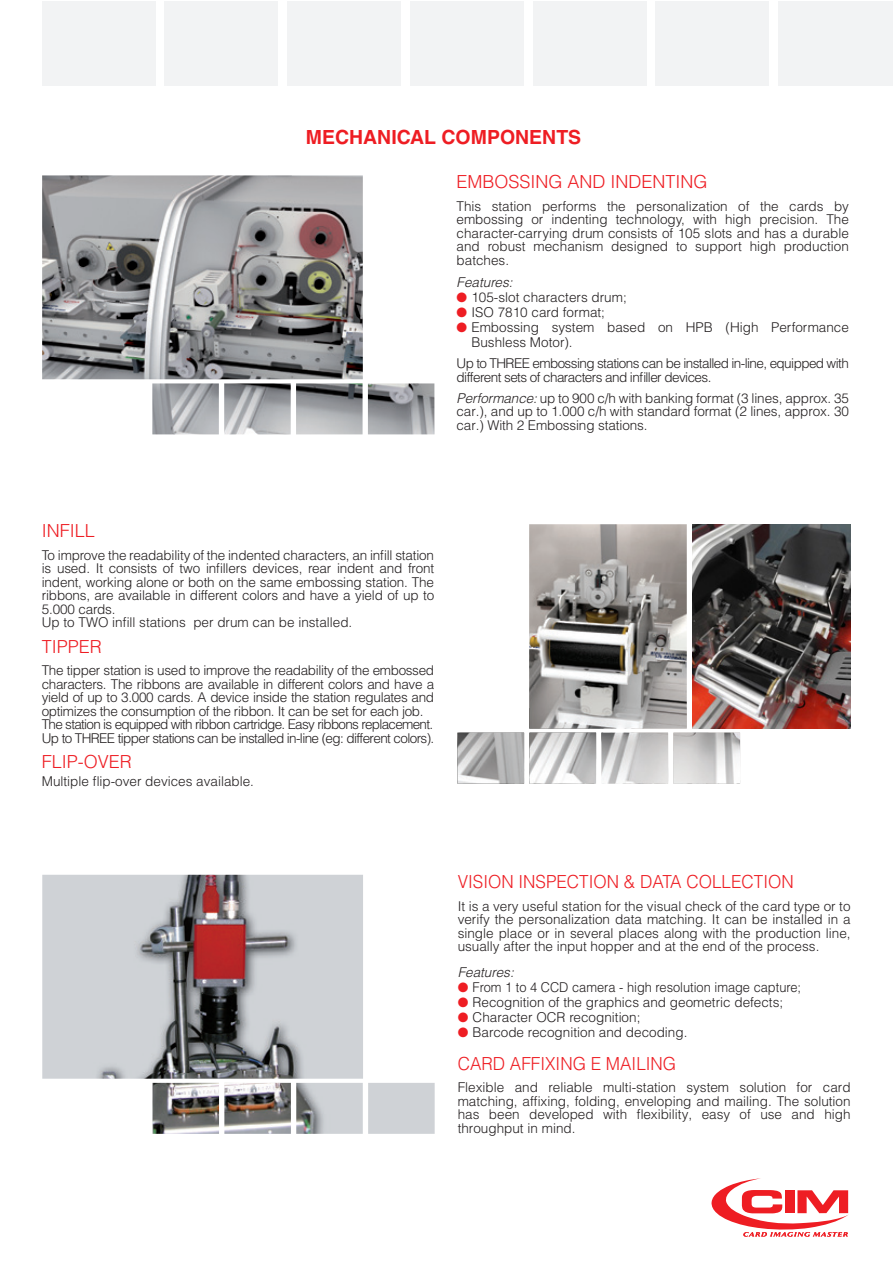
<style>
.page{position:relative;width:893px;height:1263px;background:#fff}
.page>*{position:absolute;margin:0;border:0;box-sizing:border-box;transform-origin:0 0}
.t1{font:700 19.5px "Helvetica LT Std";color:#ee1d23}
.t2{font:300 18px "Helvetica LT Std";color:#ee1d23;scale:.95 1}
.t3{font:300 18px "Helvetica LT Std";color:#ee1d23}
.t4{font:300 13.5px/13.5px "Helvetica LT Std";letter-spacing:-.01em;color:#231f20;text-align:justify}
.t5{font:300 13.5px/13.5px "Helvetica LT Std";letter-spacing:-.04em;color:#231f20}
.t6{font:300 13.5px "Helvetica LT Std";letter-spacing:-.01em;color:#231f20;scale:.95 1}
.t7{font:italic 300 13.5px "Helvetica LT Std";color:#231f20}
.s1{color:#ee1d23}
.s2{font-style:italic}
</style>
<div class="page">
<div style="left:42px;top:1px;width:114px;height:84px;background:#f2f3f4"></div>
<div style="left:165px;top:1px;width:113px;height:84px;background:#f2f3f4"></div>
<div style="left:287px;top:1px;width:114px;height:84px;background:#f2f3f4"></div>
<div style="left:410px;top:1px;width:113px;height:84px;background:#f2f3f4"></div>
<div style="left:533px;top:1px;width:113px;height:84px;background:#f2f3f4"></div>
<div style="left:655px;top:1px;width:114px;height:84px;background:#f2f3f4"></div>
<div style="left:778px;top:1px;width:115px;height:84px;background:#f2f3f4"></div>
<svg style="left:711px;top:1178px;width:138px;height:58px"></svg>
<img style="left:42px;top:875px;width:393px;height:259px">
<img style="left:42px;top:175px;width:392px;height:259px">
<img style="left:457px;top:524px;width:283px;height:260px">
<img style="left:692px;top:524px;width:158px;height:204px">
<h1 class="t1" style="left:306px;top:126px;width:277px">MECHANICAL COMPONENTS</h1>
<h2 class="t3" style="left:457px;top:171px;width:253px">EMBOSSING AND INDENTING</h2>
<p class="t4" style="left:457px;top:199px;width:394px">This station performs the personalization of the cards by embossing or indenting technology, with high precision. The character-carrying drum consists of 105 slots and has a durable and robust mechanism designed to support high production batches.</p>
<p class="t7" style="left:457px;top:274px;width:58px">Features:</p>
<p class="t4" style="left:457px;top:291px;width:172px"><span class="s1">●</span> 105-slot characters drum;</p>
<p class="t4" style="left:457px;top:306px;width:150px"><span class="s1">●</span> ISO 7810 card format;</p>
<p class="t4" style="left:471px;top:320px;width:379px;line-height:15px;text-indent:-15px"><span class="s1">●</span> Embossing system based on HPB (High Performance<br>Bushless Motor).</p>
<p class="t5" style="left:457px;top:357px;width:394px">Up to THREE embossing stations can be installed in-line, equipped with different sets of characters and infiller devices.</p>
<p class="t4" style="left:457px;top:391px;width:394px"><span class="s2">Performance:</span> up to 900 c/h with banking format (3 lines, approx. 35 car.), and up to 1.000 c/h with standard format (2 lines, approx. 30 car.) With 2 Embossing stations.</p>
<h2 class="t3" style="left:42px;top:520px;width:55px">INFILL</h2>
<p class="t4" style="left:42px;top:548px;width:394px;text-align:left">To improve the readability of the indented characters, an infill station is used. It consists of two infillers devices, rear indent and front indent, working alone or both on the same embossing station. The ribbons, are available in different colors and have a yield of up to 5.000 cards.<br>Up to TWO infill stations per drum can be installed.</p>
<h2 class="t3" style="left:42px;top:635px;width:62px">TIPPER</h2>
<p class="t4" style="left:42px;top:663px;width:394px;text-align:left">The tipper station is used to improve the readability of the embossed characters. The ribbons are available in different colors and have a yield of up to 3.000 cards. A device inside the station regulates and optimizes the consumption of the ribbon. It can be set for each job.<br>The station is equipped with ribbon cartridge. Easy ribbons replacement.<br>Up to THREE tipper stations can be installed in-line (eg: different colors).</p>
<h2 class="t3" style="left:42px;top:751px;width:92px">FLIP-OVER</h2>
<p class="t4" style="left:42px;top:774px;width:214px">Multiple flip-over devices available.</p>
<h2 class="t2" style="left:458px;top:871px;width:355px">VISION INSPECTION &amp; DATA COLLECTION</h2>
<p class="t4" style="left:458px;top:899px;width:394px">It is a very useful station for the visual check of the card type or to verify the personalization data matching. It can be installed in a single place or in several places along with the production line, usually after the input hopper and at the end of the process.</p>
<p class="t7" style="left:458px;top:964px;width:58px">Features:</p>
<p class="t6" style="left:458px;top:979px;width:363px"><span class="s1">●</span> From 1 to 4 CCD camera - high resolution image capture;</p>
<p class="t4" style="left:458px;top:995px;width:327px"><span class="s1">●</span> Recognition of the graphics and geometric defects;</p>
<p class="t4" style="left:458px;top:1010px;width:184px"><span class="s1">●</span> Character OCR recognition;</p>
<p class="t4" style="left:458px;top:1025px;width:231px"><span class="s1">●</span> Barcode recognition and decoding.</p>
<h2 class="t2" style="left:458px;top:1052px;width:232px">CARD AFFIXING E MAILING</h2>
<p class="t4" style="left:458px;top:1081px;width:394px">Flexible and reliable multi-station system solution for card matching, affixing, folding, enveloping and mailing. The solution has been developed with flexibility, easy of use and high throughput in mind.</p>
</div>
